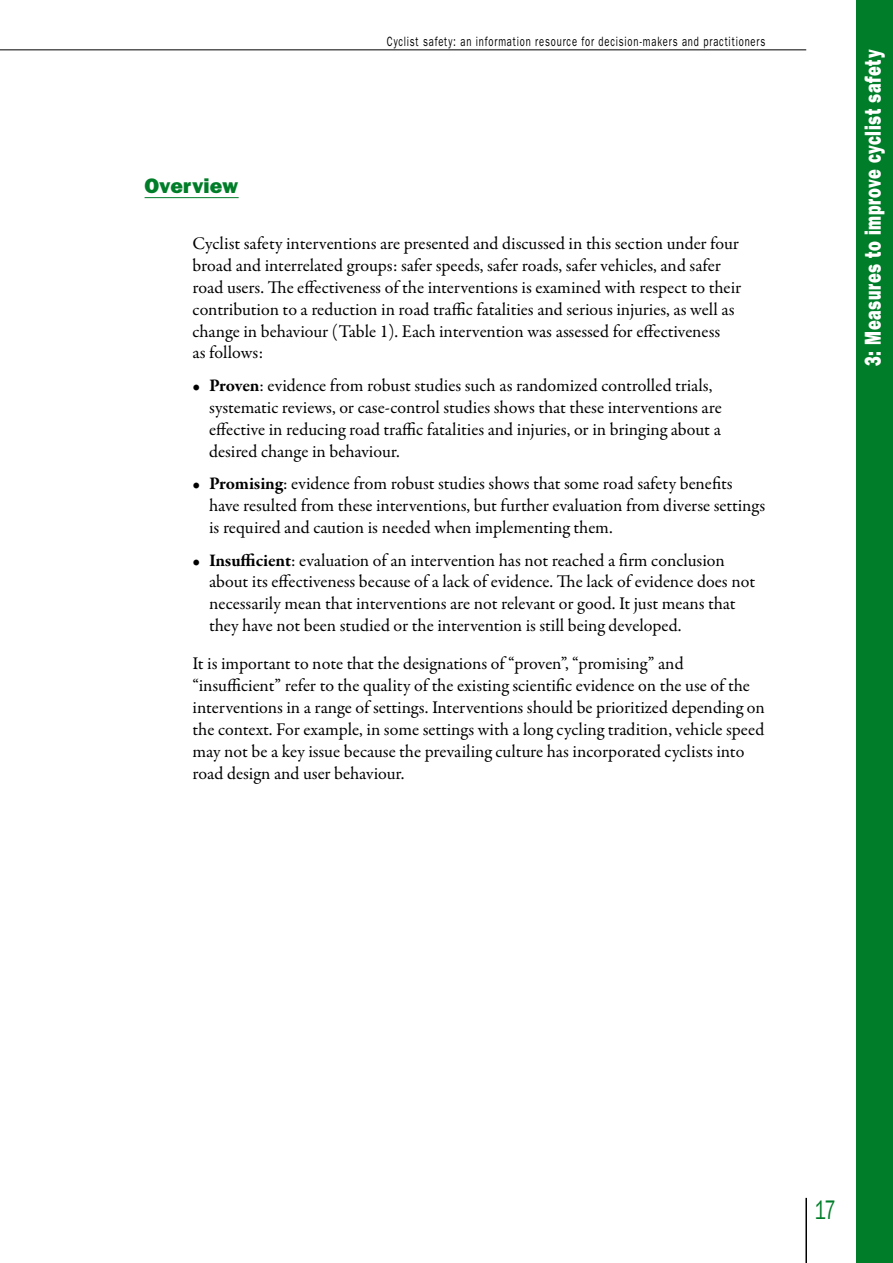
<style>
.page{position:relative;width:893px;height:1263px;background:#fff}
.page>*{position:absolute;margin:0;border:0;box-sizing:border-box;transform-origin:0 0}
.t1{font:27px "ITC Franklin Gothic Std";color:#007d28;scale:.7 1}
.t2{font:23.1px "ITC Franklin Gothic Std Hvy";letter-spacing:.04em;color:#fff;scale:.7 1}
.Head2{font:21px "ITC Franklin Gothic Std Hvy";color:#007d28}
.Normal_no_hyph{font:18px/21.9px "Garamond Premr Pro";letter-spacing:-.005em;color:#000}
.t3{font:13.5px "ITC Franklin Gothic Std";letter-spacing:.09em;color:#000;scale:.7 1}
.s1{font-weight:700}
</style>
<div class="page">
<hr style="left:805px;top:1198px;width:2px;height:65px;background:#000">
<div style="left:856px;top:0;width:37px;height:1263px;background:#007d28"></div>
<hr style="left:0;top:50px;width:806px;height:1px;background:#000">
<hr style="left:145px;top:197px;width:94px;height:1px;background:#007d28">
<p class="Head2" style="left:145px;top:173px;width:96px">Overview</p>
<p class="t3" style="left:387px;top:34px;width:542px">Cyclist safety: an information resource for decision-makers and practitioners</p>
<p class="Normal_no_hyph" style="left:193px;top:233px;width:550px">Cyclist safety interventions are presented and discussed in this section under four broad and interrelated groups: safer speeds, safer roads, safer vehicles, and safer road users. The effectiveness of the interventions is examined with respect to their contribution to a reduction in road traffic fatalities and serious injuries, as well as change in behaviour (Table 1). Each intervention was assessed for effectiveness<br>as follows:</p>
<p class="Normal_no_hyph" style="left:209px;top:375px;width:514px;text-indent:-16px">• <span class="s1">Proven</span>: evidence from robust studies such as randomized controlled trials, systematic reviews, or case-control studies shows that these interventions are effective in reducing road traffic fatalities and injuries, or in bringing about a desired change in behaviour.</p>
<p class="Normal_no_hyph" style="left:209px;top:473px;width:558px;text-indent:-16px">• <span class="s1">Promising</span>: evidence from robust studies shows that some road safety benefits have resulted from these interventions, but further evaluation from diverse settings is required and caution is needed when implementing them.</p>
<p class="Normal_no_hyph" style="left:209px;top:549px;width:548px;text-indent:-16px">• <span class="s1">Insufficient</span>: evaluation of an intervention has not reached a firm conclusion about its effectiveness because of a lack of evidence. The lack of evidence does not necessarily mean that interventions are not relevant or good. It just means that they have not been studied or the intervention is still being developed.</p>
<p class="Normal_no_hyph" style="left:193px;top:653px;width:574px">It is important to note that the designations of “proven”, “promising” and “insufficient” refer to the quality of the existing scientific evidence on the use of the interventions in a range of settings. Interventions should be prioritized depending on the context. For example, in some settings with a long cycling tradition, vehicle speed may not be a key issue because the prevailing culture has incorporated cyclists into road design and user behaviour.</p>
<p class="t2" style="left:859px;top:366px;width:453px;rotate:-90deg">3: Measures to improve cyclist safety</p>
<h1 class="t1" style="left:815px;top:1195px;width:31px">17</h1>
</div>
